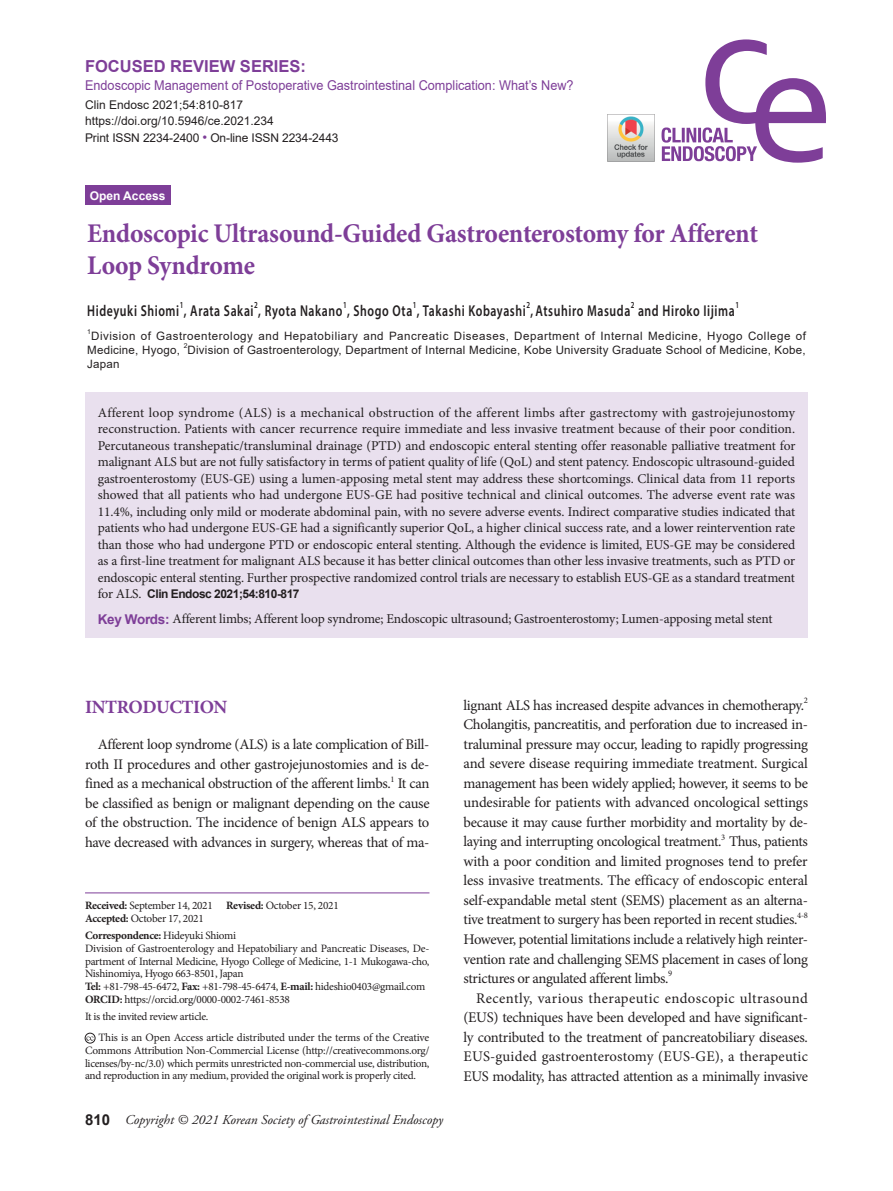
<style>
.page{position:relative;width:893px;height:1191px;background:#fff}
.page>*{position:absolute;margin:0;border:0;box-sizing:border-box;transform-origin:0 0}
.Main_Head{font:700 27px/32.4px "Minion Pro";letter-spacing:-.015em;color:#7e3e98;scale:.95 1}
.대제목{font:700 18.75px "Minion Pro";letter-spacing:-.02em;color:#7e3e98}
.ORIGINAL_ARTICLE{font:700 16.5px "Arial";color:#7e3e98}
.저자명{font:600 15.75px "Myriad Pro";letter-spacing:.05em;color:#231f20;scale:.75 1}
.본문{font:14.7px/19.5px "Minion Pro";letter-spacing:-.025em;color:#231f20;text-align:justify}
.소개_박스내용{font:13.5px/16.5px "Minion Pro";letter-spacing:-.015em;color:#231f20;text-align:justify}
.소개_박스내용_Key_words{font:13.5px "Minion Pro";letter-spacing:-.01em;color:#231f20}
.목차_하위{font:13.5px "Arial";color:#7e3e98;scale:.94 1}
.t1{font:italic 13.5px "Adobe Garamond Pro";color:#231f20}
.ORIGINAL_ARTICLE-내{font:12px "Arial";color:#231f20}
.소개_박스내용-2{font:700 12px "Arial";letter-spacing:-.04em;color:#231f20}
.Open_Access{font:700 12px "Arial";color:#fff}
.저자명_내용{font:11.55px/13.8px "Arial";letter-spacing:.045em;color:#231f20}
.저자명_내용-2{font:11.55px "Arial";letter-spacing:.02em;color:#231f20}
.본문_밑_저자소개{font:11.25px/12.8px "Minion Pro";letter-spacing:-.025em;color:#231f20}
.본문_밑_저자소개2{font:11.25px/12.8px "Minion Pro";letter-spacing:-.03em;color:#231f20;text-align:justify}
.본문_밑_저자소개-2{font:700 11.25px "Minion Pro";letter-spacing:-.025em;color:#231f20}
.저자명-2{font:600 9.15px "Myriad Pro";color:#231f20;scale:.75 1}
.본문-2{font:8.55px "Minion Pro";color:#231f20}
.저자명_내용-3{font:6.75px "Arial";color:#231f20}
.s1{font-size:13.5px;color:#7e3e98}
.s2{font-family:"Minion Pro";font-weight:400;font-size:13.5px}
.s3{font-family:"Arial";font-weight:700;color:#7e3e98}
.s4{font-weight:700}
.s5{font-weight:400}
.s6{font-family:"Arial";font-weight:700;font-style:normal;font-size:15px}
</style>
<div class="page">
<svg style="left:661px;top:39px;width:165px;height:124px"></svg>
<div style="left:85px;top:186px;width:85px;height:19px;background:#7e3e98"></div>
<div style="left:85px;top:393px;width:723px;height:245px;background:#e9e0ee"></div>
<div style="left:85px;top:1033px;width:10px;height:10px;border:1px solid #231f20;border-radius:50%"></div>
<svg style="left:86px;top:1036px;width:8px;height:4px"></svg>
<hr style="left:85px;top:892px;width:344px;height:1px;background:#7e3e98">
<img style="left:608px;top:116px;width:46px;height:46px">
<p class="ORIGINAL_ARTICLE" style="left:85px;top:55px;width:222px">FOCUSED REVIEW SERIES:</p>
<p class="목차_하위" style="left:85px;top:75px;width:521px">Endoscopic Management of Postoperative Gastrointestinal Complication: What’s New?</p>
<p class="ORIGINAL_ARTICLE-내" style="left:85px;top:97px;width:160px">Clin Endosc 2021;54:810-817</p>
<p class="ORIGINAL_ARTICLE-내" style="left:85px;top:113px;width:190px">https://doi.org/10.5946/ce.2021.234</p>
<p class="ORIGINAL_ARTICLE-내" style="left:85px;top:129px;width:255px">Print ISSN 2234-2400 <span class="s1">•</span> On-line ISSN 2234-2443</p>
<p class="Open_Access" style="left:90px;top:187px;width:77px">Open Access</p>
<p class="Main_Head" style="left:87px;top:217px;width:708px">Endoscopic Ultrasound-Guided Gastroenterostomy for Afferent<br>Loop Syndrome</p>
<p class="저자명" style="left:87px;top:300px;width:726px">Hideyuki Shiomi , Arata Sakai , Ryota Nakano , Shogo Ota , Takashi Kobayashi , Atsuhiro Masuda</p>
<p class="저자명-2" style="left:180px;top:299px;width:6px">1</p>
<p class="저자명-2" style="left:254px;top:299px;width:6px">2</p>
<p class="저자명-2" style="left:343px;top:299px;width:6px">1</p>
<p class="저자명-2" style="left:413px;top:299px;width:6px">1</p>
<p class="저자명-2" style="left:526px;top:299px;width:6px">2</p>
<p class="저자명-2" style="left:631px;top:299px;width:6px">2</p>
<p class="저자명" style="left:638px;top:300px;width:131px">and Hiroko Iijima</p>
<p class="저자명-2" style="left:735px;top:299px;width:6px">1</p>
<p class="저자명_내용-3" style="left:87px;top:327px;width:5px">1</p>
<p class="저자명_내용" style="left:87px;top:329px;width:720px;text-indent:4px">Division of Gastroenterology and Hepatobiliary and Pancreatic Diseases, Department of Internal Medicine, Hyogo College of<br>Medicine, Hyogo,</p>
<p class="저자명_내용-3" style="left:184px;top:341px;width:5px">2</p>
<p class="저자명_내용-2" style="left:188px;top:342px;width:620px">Division of Gastroenterology, Department of Internal Medicine, Kobe University Graduate School of Medicine, Kobe,</p>
<p class="저자명_내용-2" style="left:87px;top:355px;width:34px">Japan</p>
<p class="소개_박스내용" style="left:98px;top:404px;width:699px">Afferent loop syndrome (ALS) is a mechanical obstruction of the afferent limbs after gastrectomy with gastrojejunostomy reconstruction. Patients with cancer recurrence require immediate and less invasive treatment because of their poor condition.<br>Percutaneous transhepatic/transluminal drainage (PTD) and endoscopic enteral stenting offer reasonable palliative treatment for malignant ALS but are not fully satisfactory in terms of patient quality of life (QoL) and stent patency. Endoscopic ultrasound-guided gastroenterostomy (EUS-GE) using a lumen-apposing metal stent may address these shortcomings. Clinical data from 11 reports showed that all patients who had undergone EUS-GE had positive technical and clinical outcomes. The adverse event rate was 11.4%, including only mild or moderate abdominal pain, with no severe adverse events. Indirect comparative studies indicated that patients who had undergone EUS-GE had a significantly superior QoL, a higher clinical success rate, and a lower reintervention rate than those who had undergone PTD or endoscopic enteral stenting. Although the evidence is limited, EUS-GE may be considered as a first-line treatment for malignant ALS because it has better clinical outcomes than other less invasive treatments, such as PTD or endoscopic enteral stenting. Further prospective randomized control trials are necessary to establish EUS-GE as a standard treatment</p>
<p class="소개_박스내용-2" style="left:98px;top:585px;width:203px"><span class="s2">for ALS.</span> Clin Endosc 2021;54:810-817</p>
<p class="소개_박스내용_Key_words" style="left:98px;top:610px;width:676px"><span class="s3">Key Words:</span> Afferent limbs; Afferent loop syndrome; Endoscopic ultrasound; Gastroenterostomy; Lumen-apposing metal stent</p>
<p class="대제목" style="left:85px;top:694px;width:144px">INTRODUCTION</p>
<p class="본문" style="left:85px;top:735px;width:346px;text-indent:13px">Afferent loop syndrome (ALS) is a late complication of Bill&shy;roth II procedures and other gastrojejunostomies and is de&shy;fined as a mechanical obstruction of the afferent limbs.</p>
<p class="본문-2" style="left:391px;top:773px;width:6px">1</p>
<p class="본문" style="left:85px;top:774px;width:346px;text-indent:313px">It can be classified as benign or malignant depending on the cause of the obstruction. The incidence of benign ALS appears to have decreased with advances in surgery, whereas that of ma-</p>
<p class="본문_밑_저자소개" style="left:85px;top:899px;width:255px"><span class="s4">Received:</span> September 14, 2021 <span class="s4">Revised:</span> October 15, 2021<br><span class="s4">Accepted:</span> October 17, 2021</p>
<p class="본문_밑_저자소개-2" style="left:85px;top:927px;width:153px">Correspondence: <span class="s5">Hideyuki Shiomi</span></p>
<p class="본문_밑_저자소개" style="left:85px;top:942px;width:346px;text-align:justify">Division of Gastroenterology and Hepatobiliary and Pancreatic Diseases, De&shy;partment of Internal Medicine, Hyogo College of Medicine, 1-1 Mukogawa-cho, Nishinomiya, Hyogo 663-8501, Japan</p>
<p class="본문_밑_저자소개" style="left:85px;top:980px;width:342px"><span class="s4">Tel:</span> +81-798-45-6472, <span class="s4">Fax:</span> +81-798-45-6474, <span class="s4">E-mail:</span> hideshio0403@gmail.com</p>
<p class="본문_밑_저자소개" style="left:85px;top:993px;width:206px"><span class="s4">ORCID:</span> https://orcid.org/0000-0002-7461-8538</p>
<p class="본문_밑_저자소개" style="left:85px;top:1010px;width:125px">It is the invited review article.</p>
<p class="본문_밑_저자소개2" style="left:85px;top:1031px;width:346px;text-indent:13px">This is an Open Access article distributed under the terms of the Creative Commons Attribution Non-Commercial License (http://creativecommons.org/ licenses/by-nc/3.0) which permits unrestricted non-commercial use, distribution, and reproduction in any medium, provided the original work is properly cited.</p>
<p class="t1" style="left:85px;top:1111px;width:359px"><span class="s6">810</span> Copyright © 2021 Korean Society of Gastrointestinal Endoscopy</p>
<p class="본문" style="left:463px;top:695px;width:342px">lignant ALS has increased despite advances in chemotherapy.</p>
<p class="본문-2" style="left:804px;top:694px;width:6px">2</p>
<p class="본문" style="left:463px;top:715px;width:346px">Cholangitis, pancreatitis, and perforation due to increased in&shy;traluminal pressure may occur, leading to rapidly progressing and severe disease requiring immediate treatment. Surgical management has been widely applied; however, it seems to be undesirable for patients with advanced oncological settings because it may cause further morbidity and mortality by de&shy;laying and interrupting oncological treatment.</p>
<p class="본문-2" style="left:721px;top:831px;width:6px">3</p>
<p class="본문" style="left:463px;top:832px;width:346px;text-indent:265px">Thus, patients with a poor condition and limited prognoses tend to prefer less invasive treatments. The efficacy of endoscopic enteral self-expandable metal stent (SEMS) placement as an alterna&shy;tive treatment to surgery has been reported in recent studies.</p>
<p class="본문-2" style="left:797px;top:909px;width:12px">4-8</p>
<p class="본문" style="left:463px;top:929px;width:346px">However, potential limitations include a relatively high reinter&shy;vention rate and challenging SEMS placement in cases of long strictures or angulated afferent limbs.</p>
<p class="본문-2" style="left:668px;top:967px;width:6px">9</p>
<p class="본문" style="left:463px;top:988px;width:346px;text-indent:13px">Recently, various therapeutic endoscopic ultrasound (EUS) techniques have been developed and have significant&shy;ly contributed to the treatment of pancreatobiliary diseases.<br>EUS-guided gastroenterostomy (EUS-GE), a therapeutic EUS modality, has attracted attention as a minimally invasive</p>
</div>
